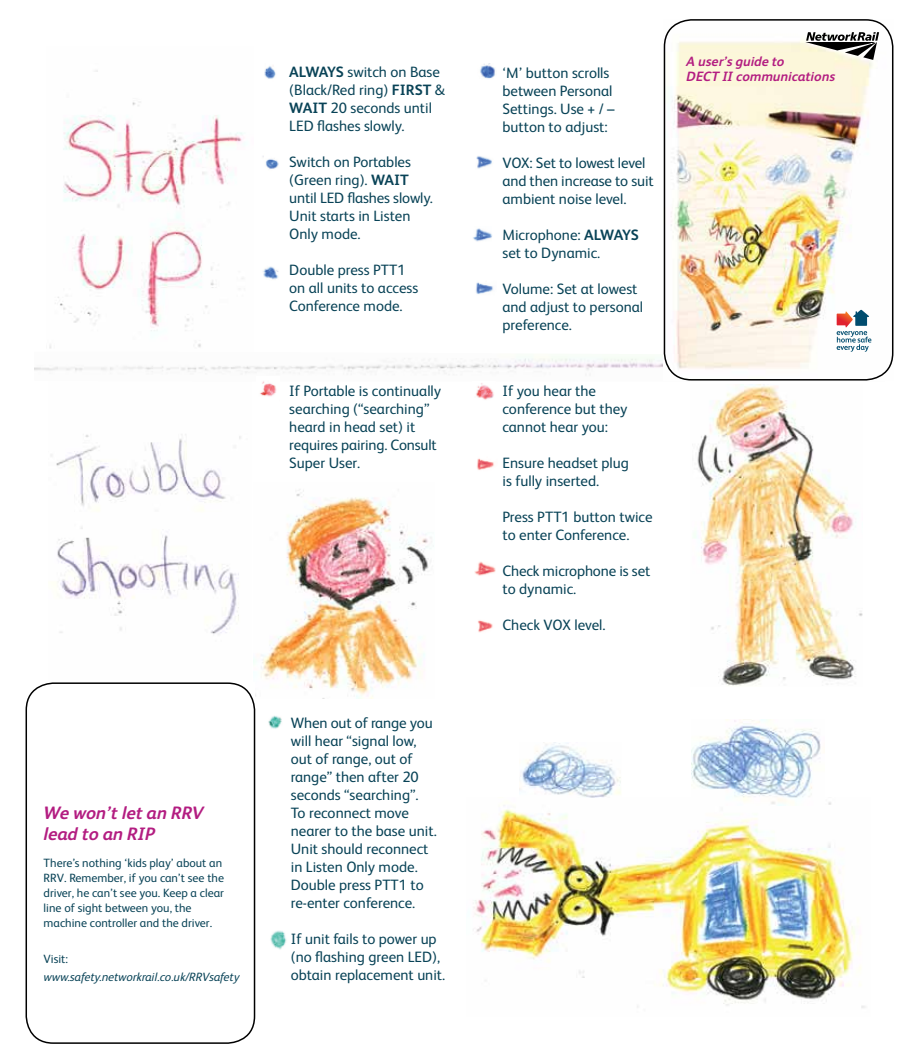
<style>
.page{position:relative;width:919px;height:1063px;background:#fff}
.page>*{position:absolute;margin:0;border:0;box-sizing:border-box;transform-origin:0 0}
.t1{font:italic 700 18px/21px "Network Rail Sans";color:#b31d81}
.t2{font:15px/18px "Network Rail Sans";color:#094357}
.t3{font:italic 700 13.5px/15px "Network Rail Sans";letter-spacing:.005em;color:#b31d81}
.t4{font:12px/15px "Network Rail Sans";color:#094357}
.t5{font:italic 12px "Network Rail Sans";color:#094357}
.s1{font-weight:700}
</style>
<div class="page">
<img style="left:49px;top:70px;width:194px;height:279px">
<img style="left:51px;top:434px;width:190px;height:200px">
<img style="left:473px;top:802px;width:392px;height:206px">
<img style="left:254px;top:489px;width:178px;height:209px">
<img style="left:519px;top:743px;width:102px;height:55px">
<img style="left:691px;top:720px;width:133px;height:86px">
<img style="left:694px;top:385px;width:168px;height:301px">
<img style="left:34px;top:358px;width:629px;height:16px">
<img style="left:270px;top:930px;width:17px;height:20px">
<img style="left:268px;top:715px;width:14px;height:14px">
<img style="left:260px;top:381px;width:16px;height:16px">
<img style="left:476px;top:383px;width:18px;height:17px">
<img style="left:480px;top:63px;width:15px;height:16px">
<img style="left:264px;top:66px;width:12px;height:13px">
<img style="left:262px;top:156px;width:17px;height:13px">
<img style="left:263px;top:266px;width:15px;height:14px">
<img style="left:476px;top:282px;width:17px;height:12px">
<img style="left:473px;top:228px;width:19px;height:14px">
<img style="left:476px;top:156px;width:16px;height:13px">
<img style="left:477px;top:458px;width:17px;height:12px">
<img style="left:474px;top:561px;width:22px;height:15px">
<img style="left:478px;top:620px;width:15px;height:13px">
<img style="left:666px;top:19px;width:227px;height:360px">
<svg style="left:805px;top:32px;width:74px;height:28px"></svg>
<div style="left:663px;top:19px;width:230px;height:362px;border:2px solid #000;border-radius:27px"></div>
<div style="left:26px;top:682px;width:229px;height:362px;background:#fff"></div>
<div style="left:26px;top:682px;width:229px;height:362px;border:2px solid #000;border-radius:27px"></div>
<svg style="left:836px;top:310px;width:35px;height:42px"></svg>
<p class="t1" style="left:44px;top:801px;width:161px">We won’t let an RRV lead to an RIP</p>
<p class="t4" style="left:44px;top:854px;width:182px">There’s nothing ‘kids play’ about an RRV. Remember, if you can’t see the driver, he can’t see you. Keep a clear line of sight between you, the machine controller and the driver.</p>
<p class="t4" style="left:44px;top:950px;width:26px">Visit:</p>
<p class="t5" style="left:44px;top:968px;width:197px">www.safety.networkrail.co.uk/RRVsafety</p>
<p class="t2" style="left:289px;top:63px;width:157px"><span class="s1">ALWAYS</span> switch on Base (Black/Red ring) <span class="s1">FIRST</span> &amp;<br><span class="s1">WAIT</span> 20 seconds until<br>LED flashes slowly.</p>
<p class="t2" style="left:289px;top:153px;width:145px">Switch on Portables (Green ring). <span class="s1">WAIT </span>until LED flashes slowly.<br>Unit starts in Listen<br>Only mode.</p>
<p class="t2" style="left:289px;top:261px;width:130px">Double press PTT1 on all units to access<br>Conference mode.</p>
<p class="t2" style="left:502px;top:63px;width:114px">‘M’ button scrolls between Personal<br>Settings. Use + / – button to adjust:</p>
<p class="t2" style="left:502px;top:153px;width:153px">VOX: Set to lowest level and then increase to suit ambient noise level.</p>
<p class="t2" style="left:502px;top:225px;width:138px">Microphone: <span class="s1">ALWAYS </span>set to Dynamic.</p>
<p class="t2" style="left:502px;top:279px;width:142px">Volume: Set at lowest and adjust to personal preference.</p>
<p class="t2" style="left:289px;top:381px;width:153px">If Portable is continually searching (“searching” heard in head set) it requires pairing. Consult<br>Super User.</p>
<p class="t2" style="left:502px;top:381px;width:126px">If you hear the conference but they cannot hear you:</p>
<p class="t2" style="left:502px;top:453px;width:128px">Ensure headset plug is fully inserted.</p>
<p class="t2" style="left:502px;top:507px;width:152px">Press PTT1 button twice to enter Conference.</p>
<p class="t2" style="left:502px;top:561px;width:149px">Check microphone is set to dynamic.</p>
<p class="t2" style="left:502px;top:615px;width:105px">Check VOX level.</p>
<p class="t3" style="left:686px;top:53px;width:150px">A user’s guide to<br>DECT II communications</p>
<p class="t2" style="left:291px;top:713px;width:147px">When out of range you will hear “signal low, out of range, out of range” then after 20 seconds “searching”.<br>To reconnect move nearer to the base unit.<br>Unit should reconnect in Listen Only mode.<br>Double press PTT1 to re-enter conference.</p>
<p class="t2" style="left:291px;top:929px;width:156px">If unit fails to power up (no flashing green LED), obtain replacement unit.</p>
</div>
